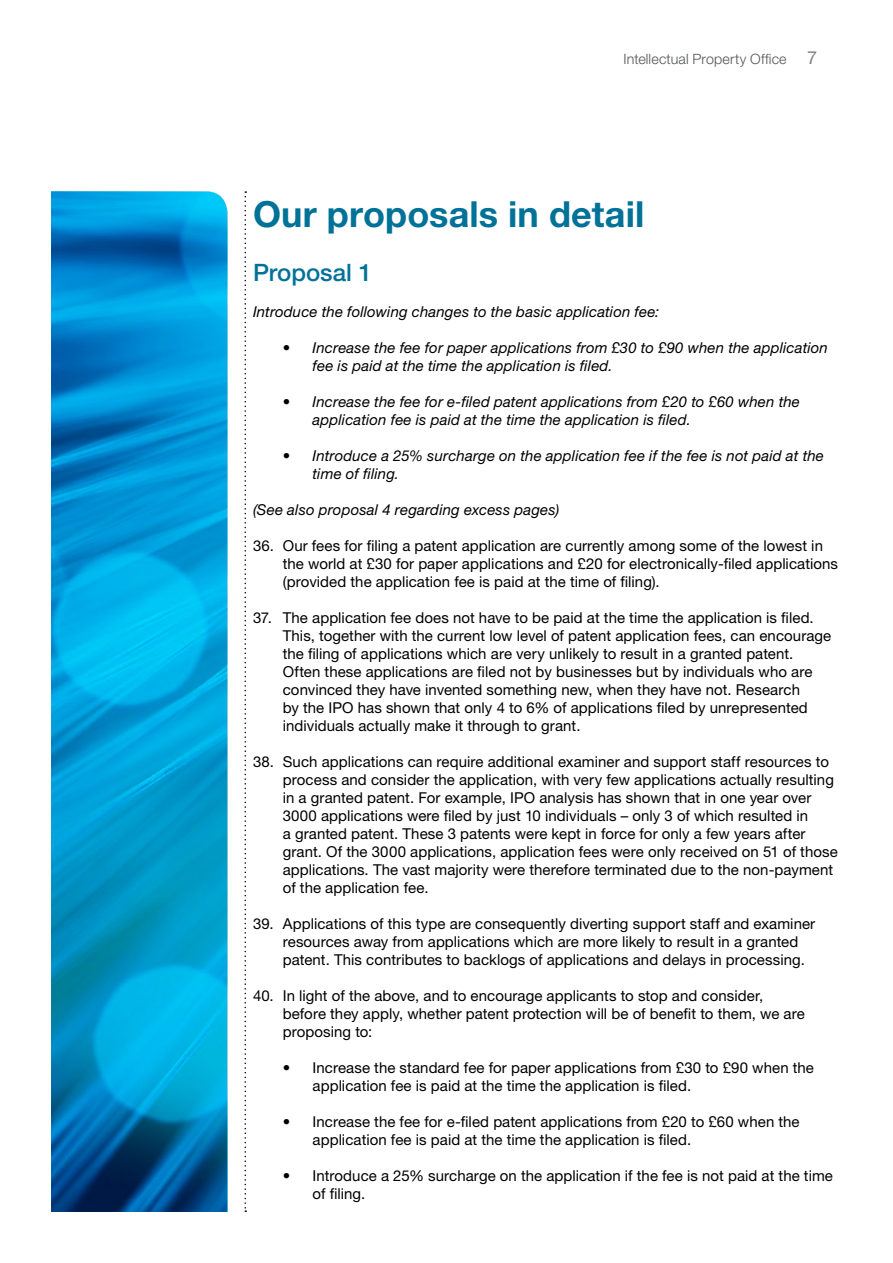
<style>
.page{position:relative;width:893px;height:1263px;background:#fff}
.page>*{position:absolute;margin:0;border:0;box-sizing:border-box;transform-origin:0 0}
.t1{font:700 36px "Helvetica Neue LT Std";letter-spacing:.005em;color:#007298}
.t2{font:500 24px "Helvetica Neue LT Std";color:#007298}
.t3{font:15px/18px "Helvetica Neue LT Std";letter-spacing:.005em;color:#000}
.Body{font:italic 15px/18px "Helvetica Neue LT Std";letter-spacing:.01em;color:#000}
.t4{font:300 14.25px "Helvetica Neue LT Std";letter-spacing:.01em;color:#535454}
.s1{font-weight:400;font-size:18px;color:#818383}
.s2{font-style:normal}
</style>
<div class="page">
<svg style="left:244px;top:191px;width:2px;height:1021px"></svg>
<img style="left:51px;top:191px;width:176px;height:1021px">
<p class="t4" style="left:623px;top:50px;width:195px">Intellectual Property Office <span class="s1">7</span></p>
<h1 class="t1" style="left:253px;top:192px;width:393px">Our proposals in detail</h1>
<h2 class="t2" style="left:253px;top:258px;width:121px">Proposal 1</h2>
<p class="Body" style="left:253px;top:303px;width:408px">Introduce the following changes to the basic application fee:</p>
<p class="Body" style="left:313px;top:339px;width:517px;text-indent:-30px"><span class="s2">•</span> Increase the fee for paper applications from £30 to £90 when the application fee is paid at the time the application is filed.</p>
<p class="Body" style="left:313px;top:393px;width:489px;text-indent:-30px"><span class="s2">•</span> Increase the fee for e-filed patent applications from £20 to £60 when the application fee is paid at the time the application is filed.</p>
<p class="Body" style="left:313px;top:447px;width:513px;text-indent:-30px"><span class="s2">•</span> Introduce a 25% surcharge on the application fee if the fee is not paid at the time of filing.</p>
<p class="Body" style="left:253px;top:501px;width:308px">(See also proposal 4 regarding excess pages)</p>
<p class="t3" style="left:283px;top:537px;width:557px;text-indent:-30px">36. Our fees for filing a patent application are currently among some of the lowest in the world at £30 for paper applications and £20 for electronically-filed applications (provided the application fee is paid at the time of filing).</p>
<p class="t3" style="left:283px;top:609px;width:550px;text-indent:-30px">37. The application fee does not have to be paid at the time the application is filed.<br>This, together with the current low level of patent application fees, can encourage the filing of applications which are very unlikely to result in a granted patent.<br>Often these applications are filed not by businesses but by individuals who are convinced they have invented something new, when they have not. Research<br>by the IPO has shown that only 4 to 6% of applications filed by unrepresented individuals actually make it through to grant.</p>
<p class="t3" style="left:283px;top:753px;width:556px;text-indent:-30px">38. Such applications can require additional examiner and support staff resources to process and consider the application, with very few applications actually resulting in a granted patent. For example, IPO analysis has shown that in one year over 3000 applications were filed by just 10 individuals – only 3 of which resulted in<br>a granted patent. These 3 patents were kept in force for only a few years after grant. Of the 3000 applications, application fees were only received on 51 of those applications. The vast majority were therefore terminated due to the non-payment of the application fee.</p>
<p class="t3" style="left:283px;top:915px;width:534px;text-indent:-30px">39. Applications of this type are consequently diverting support staff and examiner resources away from applications which are more likely to result in a granted patent. This contributes to backlogs of applications and delays in processing.</p>
<p class="t3" style="left:283px;top:987px;width:524px;text-indent:-30px">40. In light of the above, and to encourage applicants to stop and consider, before they apply, whether patent protection will be of benefit to them, we are proposing to:</p>
<p class="t3" style="left:313px;top:1059px;width:503px;text-indent:-30px">• Increase the standard fee for paper applications from £30 to £90 when the application fee is paid at the time the application is filed.</p>
<p class="t3" style="left:313px;top:1113px;width:489px;text-indent:-30px">• Increase the fee for e-filed patent applications from £20 to £60 when the application fee is paid at the time the application is filed.</p>
<p class="t3" style="left:313px;top:1167px;width:522px;text-indent:-30px">• Introduce a 25% surcharge on the application if the fee is not paid at the time of filing.</p>
</div>
